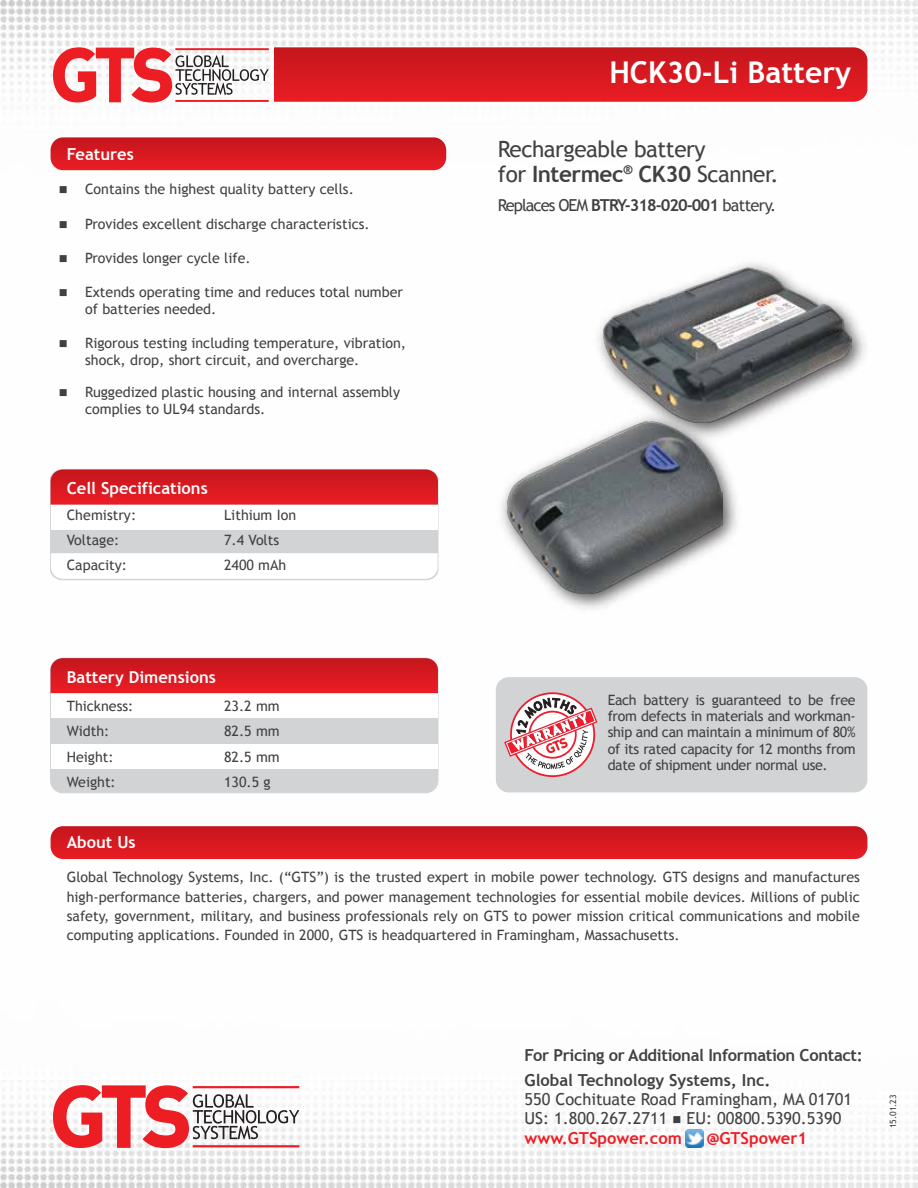
<style>
.page{position:relative;width:918px;height:1188px;background:#fff}
.page>*{position:absolute;margin:0;border:0;box-sizing:border-box;transform-origin:0 0}
.t1{font:700 30px "Trebuchet MS";color:#fff}
.t2{font:22.5px/25.2px "Trebuchet MS";letter-spacing:-.02em;color:#414042}
.t3{font:16.5px/19.2px "Trebuchet MS";color:#414042}
.t4{font:700 16.5px/25.2px "Trebuchet MS";letter-spacing:-.02em;color:#414042}
.t5{font:700 16.5px "Trebuchet MS";color:#fff}
.t6{font:16.5px "Trebuchet MS";letter-spacing:-.06em;color:#414042}
.t7{font:700 16.5px "Trebuchet MS";color:#ed1d24}
.t8{font:14.25px/16.2px "Trebuchet MS";color:#414042}
.t9{font:8.7px "Trebuchet MS";color:#414042}
.s1{font-weight:700}
.s2{font-weight:700;color:#ed1d24}
</style>
<div class="page">
<img style="left:0;top:0;width:918px;height:1188px">
<div style="left:51px;top:658px;width:387px;height:135px;background:#d1d3d4;border-radius:12px"></div>
<div style="left:51px;top:694px;width:386px;height:24px;background:#fff"></div>
<div style="left:51px;top:744px;width:386px;height:24px;background:#fff"></div>
<svg style="left:51px;top:658px;width:387px;height:35px;background:#d81a22"></svg>
<svg style="left:51px;top:137px;width:395px;height:33px;background:#d71d24"></svg>
<div style="left:496px;top:677px;width:371px;height:115px;background:#d1d3d4;border-radius:13px"></div>
<svg style="left:504px;top:692px;width:93px;height:85px"></svg>
<img style="left:492px;top:252px;width:384px;height:366px">
<img style="left:603px;top:267px;width:249px;height:156px">
<img style="left:507px;top:421px;width:215px;height:173px">
<svg style="left:53px;top:1085px;width:246px;height:63px"></svg>
<img style="left:686px;top:1130px;width:17px;height:17px">
<svg style="left:51px;top:826px;width:816px;height:33px;background:#d71b22"></svg>
<svg style="left:53px;top:47px;width:814px;height:56px"></svg>
<svg style="left:50px;top:469px;width:388px;height:111px"></svg>
<p class="t5" style="left:67px;top:143px;width:69px">Features</p>
<p class="t8" style="left:59px;top:181px;width:297px">■ Contains the highest quality battery cells.</p>
<p class="t8" style="left:59px;top:216px;width:313px">■ Provides excellent discharge characteristics.</p>
<p class="t8" style="left:59px;top:250px;width:193px">■ Provides longer cycle life.</p>
<p class="t8" style="left:85px;top:284px;width:319px;line-height:17.1px;text-indent:-26px">■ Extends operating time and reduces total number of batteries needed.</p>
<p class="t8" style="left:85px;top:335px;width:323px;line-height:17.1px;text-indent:-26px">■ Rigorous testing including temperature, vibration, shock, drop, short circuit, and overcharge.</p>
<p class="t8" style="left:85px;top:383px;width:317px;line-height:17.1px;text-indent:-26px">■ Ruggedized plastic housing and internal assembly complies to UL94 standards.</p>
<p class="t5" style="left:67px;top:478px;width:143px">Cell Specifications</p>
<p class="t8" style="left:67px;top:507px;width:71px">Chemistry:</p>
<p class="t8" style="left:224px;top:507px;width:74px">Lithium Ion</p>
<p class="t8" style="left:67px;top:532px;width:54px">Voltage:</p>
<p class="t8" style="left:224px;top:532px;width:57px">7.4 Volts</p>
<p class="t8" style="left:67px;top:557px;width:62px">Capacity:</p>
<p class="t8" style="left:224px;top:557px;width:64px">2400 mAh</p>
<p class="t5" style="left:67px;top:667px;width:151px">Battery Dimensions</p>
<p class="t8" style="left:67px;top:698px;width:68px">Thickness:</p>
<p class="t8" style="left:224px;top:698px;width:57px">23.2 mm</p>
<p class="t8" style="left:67px;top:723px;width:44px">Width:</p>
<p class="t8" style="left:224px;top:723px;width:57px">82.5 mm</p>
<p class="t8" style="left:67px;top:749px;width:48px">Height:</p>
<p class="t8" style="left:224px;top:749px;width:57px">82.5 mm</p>
<p class="t8" style="left:67px;top:774px;width:51px">Weight:</p>
<p class="t8" style="left:224px;top:774px;width:48px">130.5 g</p>
<p class="t5" style="left:67px;top:832px;width:70px">About Us</p>
<h1 class="t1" style="left:609px;top:54px;width:243px">HCK30-Li Battery</h1>
<h2 class="t2" style="left:498px;top:136px;width:282px">Rechargeable battery<br>for <span class="s1">Intermec</span><sup>®</sup> <span class="s1">CK30</span> Scanner.</h2>
<p class="t6" style="left:498px;top:196px;width:280px">Replaces OEM <span class="s1">BTRY-318-020-001</span> battery.</p>
<p class="t8" style="left:608px;top:692px;width:250px;text-align:justify">Each battery is guaranteed to be free from defects in materials and workman&shy;ship and can maintain a minimum of 80% of its rated capacity for 12 months from date of shipment under normal use.</p>
<p class="t8" style="left:67px;top:868px;width:795px;line-height:19.2px;text-align:justify">Global Technology Systems, Inc. (“GTS”) is the trusted expert in mobile power technology. GTS designs and manufactures high-performance batteries, chargers, and power management technologies for essential mobile devices. Millions of public safety, government, military, and business professionals rely on GTS to power mission critical communications and mobile computing applications. Founded in 2000, GTS is headquartered in Framingham, Massachusetts.</p>
<p class="t4" style="left:525px;top:1042px;width:340px">For Pricing or Additional Information Contact:<br>Global Technology Systems, Inc.</p>
<p class="t3" style="left:525px;top:1090px;width:329px">550 Cochituate Road Framingham, MA 01701<br>US: 1.800.267.2711 ■ EU: 00800.5390.5390 <span class="s2">www.GTSpower.com</span></p>
<p class="t7" style="left:707px;top:1127px;width:102px">@GTSpower1</p>
<p class="t9" style="left:888px;top:1128px;width:35px;rotate:-90deg">15.01.23</p>
</div>
